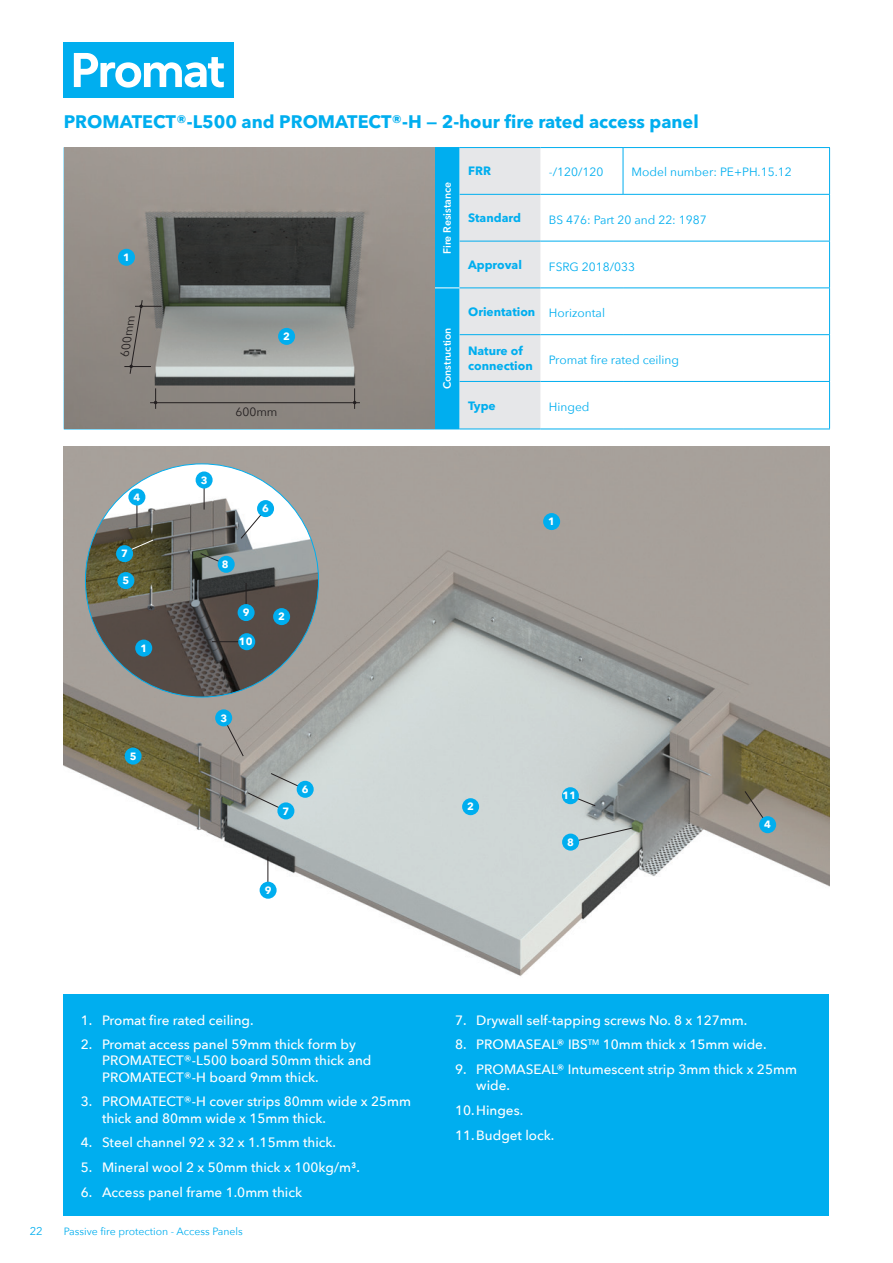
<style>
.page{position:relative;width:893px;height:1263px;background:#fff}
.page>*{position:absolute;margin:0;border:0;box-sizing:border-box;transform-origin:0 0}
.t1{font:700 18px "Avenir Next W1 G";color:#00aeef}
.t2{font:500 13.5px/16.2px "Avenir Next";color:#fff}
.t3{font:12px "Avenir Next";color:#00aeef}
.t4{font:700 12px/14.4px "Avenir Next W1 G";color:#00aeef}
.t5{font:italic 12px "Avenir Next";color:#231f20}
.t6{font:12px "Avenir Next";color:#231f20}
.t7{font:11.25px "Avenir Next";color:#00aeef}
.t8{font:10.5px "Avenir Next";color:#00aeef}
.t9{font:600 10.5px "Avenir Next W1 G";color:#fff}
.t10{font:700 10.5px "Avenir Next W1 G";color:#fff}
.s1{font-family:"Avenir Next";font-weight:400}
</style>
<div class="page">
<img style="left:64px;top:446px;width:765px;height:530px">
<img style="left:85px;top:464px;width:234px;height:233px;border-radius:117px">
<div style="left:64px;top:43px;width:170px;height:55px;background:#00aeef"></div>
<svg style="left:74px;top:53px;width:150px;height:35px"></svg>
<div style="left:64px;top:994px;width:765px;height:221px;background:#00aeef"></div>
<hr style="left:623px;top:148px;width:1px;height:46px;background:#00aeef">
<hr style="left:829px;top:241px;width:1px;height:46px;background:#00aeef">
<hr style="left:540px;top:194px;width:83px;height:1px;background:#00aeef">
<hr style="left:623px;top:194px;width:207px;height:1px;background:#00aeef">
<hr style="left:540px;top:241px;width:83px;height:1px;background:#00aeef">
<hr style="left:623px;top:241px;width:207px;height:1px;background:#00aeef">
<hr style="left:64px;top:147px;width:370px;height:1px;background:#00aeef">
<hr style="left:64px;top:429px;width:370px;height:1px;background:#00aeef">
<hr style="left:540px;top:147px;width:83px;height:1px;background:#00aeef">
<hr style="left:623px;top:147px;width:207px;height:1px;background:#00aeef">
<hr style="left:829px;top:148px;width:1px;height:46px;background:#00aeef">
<hr style="left:829px;top:195px;width:1px;height:46px;background:#00aeef">
<hr style="left:540px;top:287px;width:83px;height:1px;background:#00aeef">
<hr style="left:623px;top:287px;width:207px;height:1px;background:#00aeef">
<svg style="left:434px;top:147px;width:106px;height:283px;background:#add8e9"></svg>
<hr style="left:829px;top:288px;width:1px;height:46px;background:#00aeef">
<hr style="left:460px;top:334px;width:80px;height:1px;background:#00aeef">
<hr style="left:540px;top:334px;width:83px;height:1px;background:#00aeef">
<hr style="left:623px;top:334px;width:207px;height:1px;background:#00aeef">
<hr style="left:829px;top:335px;width:1px;height:46px;background:#00aeef">
<hr style="left:460px;top:381px;width:80px;height:1px;background:#00aeef">
<hr style="left:540px;top:381px;width:83px;height:1px;background:#00aeef">
<hr style="left:623px;top:381px;width:207px;height:1px;background:#00aeef">
<hr style="left:829px;top:382px;width:1px;height:47px;background:#00aeef">
<hr style="left:460px;top:429px;width:80px;height:1px;background:#00aeef">
<hr style="left:540px;top:429px;width:83px;height:1px;background:#00aeef">
<hr style="left:623px;top:429px;width:207px;height:1px;background:#00aeef">
<img style="left:64px;top:148px;width:370px;height:281px">
<hr style="left:150px;top:402px;width:210px;height:1px;background:#231f20">
<svg style="left:223px;top:717px;width:21px;height:40px"></svg>
<hr style="left:137px;top:496px;width:1px;height:32px;background:#231f20">
<hr style="left:204px;top:479px;width:1px;height:30px;background:#231f20">
<svg style="left:124px;top:540px;width:30px;height:13px"></svg>
<svg style="left:241px;top:508px;width:25px;height:31px"></svg>
<svg style="left:200px;top:553px;width:27px;height:12px"></svg>
<hr style="left:246px;top:583px;width:1px;height:31px;background:#231f20">
<hr style="left:212px;top:641px;width:34px;height:1px;background:#231f20">
<svg style="left:744px;top:791px;width:24px;height:34px"></svg>
<hr style="left:268px;top:856px;width:1px;height:34px;background:#231f20">
<svg style="left:570px;top:827px;width:63px;height:16px"></svg>
<svg style="left:570px;top:795px;width:26px;height:11px"></svg>
<svg style="left:247px;top:773px;width:59px;height:39px;background:#b5bcba"></svg>
<div style="left:118px;top:249px;width:17px;height:17px;background:#00aeef;border-radius:50%"></div>
<div style="left:278px;top:328px;width:17px;height:17px;background:#00aeef;border-radius:50%"></div>
<svg style="left:154px;top:388px;width:3px;height:21px"></svg>
<svg style="left:353px;top:388px;width:3px;height:21px"></svg>
<div style="left:462px;top:798px;width:17px;height:17px;background:#00aeef;border-radius:50%"></div>
<div style="left:128px;top:488px;width:17px;height:17px;background:#00aeef;border-radius:50%"></div>
<div style="left:196px;top:471px;width:17px;height:17px;background:#00aeef;border-radius:50%"></div>
<div style="left:116px;top:545px;width:17px;height:17px;background:#00aeef;border-radius:50%"></div>
<div style="left:257px;top:500px;width:17px;height:17px;background:#00aeef;border-radius:50%"></div>
<div style="left:218px;top:556px;width:17px;height:17px;background:#00aeef;border-radius:50%"></div>
<div style="left:543px;top:513px;width:17px;height:17px;background:#00aeef;border-radius:50%"></div>
<div style="left:135px;top:639px;width:17px;height:18px;background:#00aeef;border-radius:50%"></div>
<div style="left:215px;top:709px;width:17px;height:17px;background:#00aeef;border-radius:50%"></div>
<div style="left:273px;top:608px;width:17px;height:17px;background:#00aeef;border-radius:50%"></div>
<div style="left:238px;top:604px;width:17px;height:17px;background:#00aeef;border-radius:50%"></div>
<div style="left:238px;top:633px;width:17px;height:17px;background:#00aeef;border-radius:50%"></div>
<div style="left:759px;top:816px;width:17px;height:17px;background:#00aeef;border-radius:50%"></div>
<div style="left:260px;top:882px;width:17px;height:17px;background:#00aeef;border-radius:50%"></div>
<div style="left:562px;top:833px;width:17px;height:18px;background:#00aeef;border-radius:50%"></div>
<div style="left:562px;top:787px;width:17px;height:17px;background:#00aeef;border-radius:50%"></div>
<div style="left:297px;top:781px;width:17px;height:17px;background:#00aeef;border-radius:50%"></div>
<div style="left:277px;top:802px;width:17px;height:17px;background:#00aeef;border-radius:50%"></div>
<div style="left:125px;top:747px;width:17px;height:18px;background:#00aeef;border-radius:50%"></div>
<div style="left:117px;top:572px;width:17px;height:17px;background:#00aeef;border-radius:50%"></div>
<svg style="left:124px;top:300px;width:38px;height:74px;background:#88837d"></svg>
<h1 class="t1" style="left:64px;top:111px;width:636px">PROMATECT®-L500 and PROMATECT®-H — 2-hour fire rated access panel</h1>
<p class="t10" style="left:123px;top:251px;width:8px">1</p>
<p class="t5" style="left:114px;top:354px;width:44px;rotate:-81deg">600mm</p>
<p class="t10" style="left:134px;top:491px;width:8px">4</p>
<p class="t10" style="left:121px;top:547px;width:8px">7</p>
<p class="t10" style="left:123px;top:574px;width:8px">5</p>
<p class="t10" style="left:140px;top:642px;width:8px">1</p>
<p class="t10" style="left:130px;top:750px;width:8px">5</p>
<p class="t10" style="left:283px;top:330px;width:8px">2</p>
<p class="t6" style="left:235px;top:402px;width:44px">600mm</p>
<p class="t10" style="left:201px;top:474px;width:8px">3</p>
<p class="t10" style="left:262px;top:502px;width:8px">6</p>
<p class="t10" style="left:222px;top:558px;width:8px">8</p>
<p class="t10" style="left:243px;top:606px;width:8px">9</p>
<p class="t10" style="left:239px;top:635px;width:15px">10</p>
<p class="t10" style="left:278px;top:610px;width:8px">2</p>
<p class="t10" style="left:220px;top:711px;width:8px">3</p>
<p class="t10" style="left:283px;top:804px;width:8px">7</p>
<p class="t10" style="left:302px;top:783px;width:8px">6</p>
<p class="t10" style="left:265px;top:884px;width:8px">9</p>
<p class="t9" style="left:441px;top:254px;width:74px;rotate:-90deg">Fire Resistance</p>
<p class="t9" style="left:441px;top:389px;width:63px;rotate:-90deg">Construction</p>
<p class="t4" style="left:468px;top:163px;width:24px">FRR</p>
<p class="t3" style="left:549px;top:162px;width:56px">-/120/120</p>
<p class="t3" style="left:631px;top:162px;width:162px">Model number: PE+PH.15.12</p>
<p class="t4" style="left:468px;top:211px;width:54px">Standard</p>
<p class="t3" style="left:549px;top:209px;width:159px">BS 476: Part 20 and 22: 1987</p>
<p class="t4" style="left:468px;top:258px;width:55px">Approval</p>
<p class="t3" style="left:549px;top:256px;width:88px">FSRG 2018/033</p>
<p class="t4" style="left:468px;top:304px;width:138px">Orientation <span class="s1">Horizontal</span></p>
<p class="t4" style="left:468px;top:344px;width:66px">Nature of connection</p>
<p class="t3" style="left:549px;top:350px;width:132px">Promat fire rated ceiling</p>
<p class="t4" style="left:468px;top:398px;width:29px">Type</p>
<p class="t3" style="left:549px;top:397px;width:42px">Hinged</p>
<p class="t10" style="left:548px;top:515px;width:8px">1</p>
<p class="t10" style="left:467px;top:800px;width:8px">2</p>
<p class="t10" style="left:563px;top:789px;width:15px">11</p>
<p class="t10" style="left:567px;top:836px;width:8px">8</p>
<p class="t10" style="left:764px;top:818px;width:8px">4</p>
<p class="t2" style="left:81px;top:1011px;width:174px">1. Promat fire rated ceiling.</p>
<p class="t2" style="left:102px;top:1036px;width:271px;text-indent:-21px">2. Promat access panel 59mm thick form by<br>PROMATECT®-L500 board 50mm thick and<br>PROMATECT®-H board 9mm thick.</p>
<p class="t2" style="left:102px;top:1093px;width:311px;text-indent:-21px">3. PROMATECT®-H cover strips 80mm wide x 25mm thick and 80mm wide x 15mm thick.</p>
<p class="t2" style="left:81px;top:1134px;width:257px">4. Steel channel 92 x 32 x 1.15mm thick.</p>
<p class="t2" style="left:81px;top:1159px;width:281px">5. Mineral wool 2 x 50mm thick x 100kg/m³.</p>
<p class="t2" style="left:81px;top:1183px;width:223px">6. Access panel frame 1.0mm thick</p>
<p class="t7" style="left:30px;top:1222px;width:15px">22</p>
<p class="t8" style="left:64px;top:1223px;width:181px">Passive fire protection - Access Panels</p>
<p class="t2" style="left:455px;top:1011px;width:294px">7. Drywall self-tapping screws No. 8 x 127mm.</p>
<p class="t2" style="left:455px;top:1036px;width:313px">8. PROMASEAL® IBS<sup>TM</sup> 10mm thick x 15mm wide.</p>
<p class="t2" style="left:476px;top:1061px;width:322px;text-indent:-21px">9. PROMASEAL® Intumescent strip 3mm thick x 25mm wide.</p>
<p class="t2" style="left:455px;top:1097px;width:101px;line-height:24.8px">10.Hinges.<br>11.Budget lock.</p>
</div>
